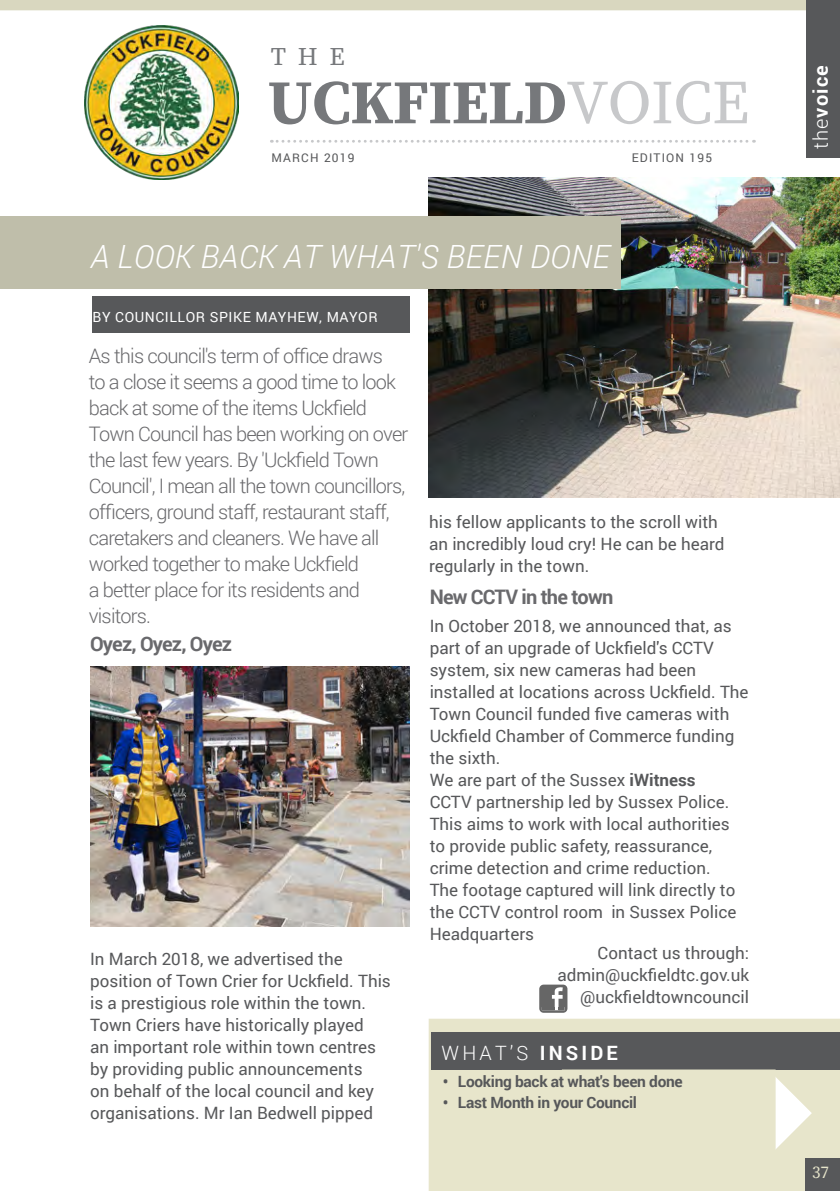
<style>
.page{position:relative;width:840px;height:1191px;background:#fff}
.page>*{position:absolute;margin:0;border:0;box-sizing:border-box;transform-origin:0 0}
.t1{font:700 62px "Source Serif Pro";letter-spacing:-.01em;color:#76787b}
.Heading{font:italic 300 32px "Roboto";letter-spacing:.01em;color:#fff}
.t2{font:25.4px "Source Serif Pro";color:#76787b}
.First_Stand{font:300 20px/26px "Roboto";letter-spacing:-.04em;color:#69696c}
.Crosshead{font:700 20px "Roboto";letter-spacing:-.04em;color:#69696c}
.Quotation{font:700 20px "Roboto";letter-spacing:.06em;color:#fff}
.Heading-2{font:300 19.8px "Roboto";color:#fff}
.Main_Body_Text{font:17px/22px "Roboto";color:#57585a}
.Heading-3{font:17px "Source Serif Pro";color:#e7e5cb}
.t3{font:700 15.6px "Roboto";letter-spacing:-.02em;color:#57585a}
.Councillors_Title{font:14px "Roboto";letter-spacing:.04em;color:#fff}
.Main_Body_Text-2{font:12px "Roboto";letter-spacing:.1em;color:#57585a}
.s1{font-weight:400;color:#c7c8ca}
.s2{font-weight:700}
.s3{font-weight:300}
</style>
<div class="page">
<img style="left:428px;top:177px;width:411px;height:321px">
<div style="left:428px;top:1018px;width:411px;height:173px;background:#e7e5cb"></div>
<svg style="left:271px;top:140px;width:483px;height:3px"></svg>
<img style="left:84px;top:25px;width:154px;height:155px">
<div style="left:0;top:216px;width:619px;height:72px;background:#bfbeaa"></div>
<div style="left:431px;top:1032px;width:408px;height:37px;background:#57585a"></div>
<div style="left:561px;top:1069px;width:253px;height:122px;background:#e7e5cb"></div>
<div style="left:804px;top:1159px;width:35px;height:32px;background:#57585a"></div>
<div style="left:0;top:0;width:806px;height:10px;background:#d9d7bf"></div>
<div style="left:806px;top:0;width:33px;height:157px;background:#57585a"></div>
<svg style="left:539px;top:984px;width:29px;height:28px"></svg>
<div style="left:93px;top:297px;width:317px;height:36px;background:#57585a"></div>
<img style="left:90px;top:666px;width:319px;height:260px">
<p class="t2" style="left:270px;top:40px;width:75px">THE</p>
<p class="t1" style="left:267px;top:60px;width:483px">UCKFIELD<span class="s1">VOICE</span></p>
<p class="Main_Body_Text-2" style="left:271px;top:150px;width:85px">MARCH 2019</p>
<p class="Main_Body_Text-2" style="left:631px;top:150px;width:82px">EDITION 195</p>
<p class="Heading" style="left:91px;top:234px;width:520px">A LOOK BACK AT WHAT'S BEEN DONE</p>
<p class="Councillors_Title" style="left:93px;top:307px;width:286px">BY COUNCILLOR SPIKE MAYHEW, MAYOR</p>
<p class="First_Stand" style="left:89px;top:342px;width:321px">As this council's term of office draws<br>to a close it seems a good time to look back at some of the items Uckfield Town Council has been working on over the last few years. By 'Uckfield Town Council', I mean all the town councillors, officers, ground staff, restaurant staff, caretakers and cleaners. We have all worked together to make Uckfield<br>a better place for its residents and visitors.</p>
<p class="Crosshead" style="left:90px;top:630px;width:143px">Oyez, Oyez, Oyez</p>
<p class="Main_Body_Text" style="left:90px;top:947px;width:302px">In March 2018, we advertised the position of Town Crier for Uckfield. This is a prestigious role within the town.<br>Town Criers have historically played<br>an important role within town centres by providing public announcements<br>on behalf of the local council and key organisations. Mr Ian Bedwell pipped</p>
<p class="Main_Body_Text" style="left:429px;top:510px;width:297px">his fellow applicants to the scroll with an incredibly loud cry! He can be heard regularly in the town.</p>
<p class="Crosshead" style="left:429px;top:583px;width:185px">New CCTV in the town</p>
<p class="Main_Body_Text" style="left:429px;top:614px;width:320px">In October 2018, we announced that, as part of an upgrade of Uckfield's CCTV system, six new cameras had been installed at locations across Uckfield. The Town Council funded five cameras with Uckfield Chamber of Commerce funding the sixth.</p>
<p class="Main_Body_Text" style="left:429px;top:768px;width:308px">We are part of the Sussex <span class="s2">iWitness </span>CCTV partnership led by Sussex Police.<br>This aims to work with local authorities to provide public safety, reassurance, crime detection and crime reduction.<br>The footage captured will link directly to the CCTV control room in Sussex Police Headquarters</p>
<p class="Main_Body_Text" style="left:597px;top:941px;width:153px">Contact us through:</p>
<p class="Main_Body_Text" style="left:557px;top:963px;width:193px">admin@uckfieldtc.gov.uk</p>
<p class="Main_Body_Text" style="left:580px;top:985px;width:170px">@uckfieldtowncouncil</p>
<p class="Heading-2" style="left:441px;top:1039px;width:178px">WHAT’S <span class="s2">INSIDE</span></p>
<p class="t3" style="left:442px;top:1070px;width:241px">• Looking back at what's been done</p>
<p class="t3" style="left:442px;top:1091px;width:196px">• Last Month in your Council</p>
<p class="Quotation" style="left:806px;top:149px;width:86px;rotate:-90deg"><span class="s3">the</span>voice</p>
<p class="Heading-3" style="left:811px;top:1161px;width:18px">37</p>
</div>
